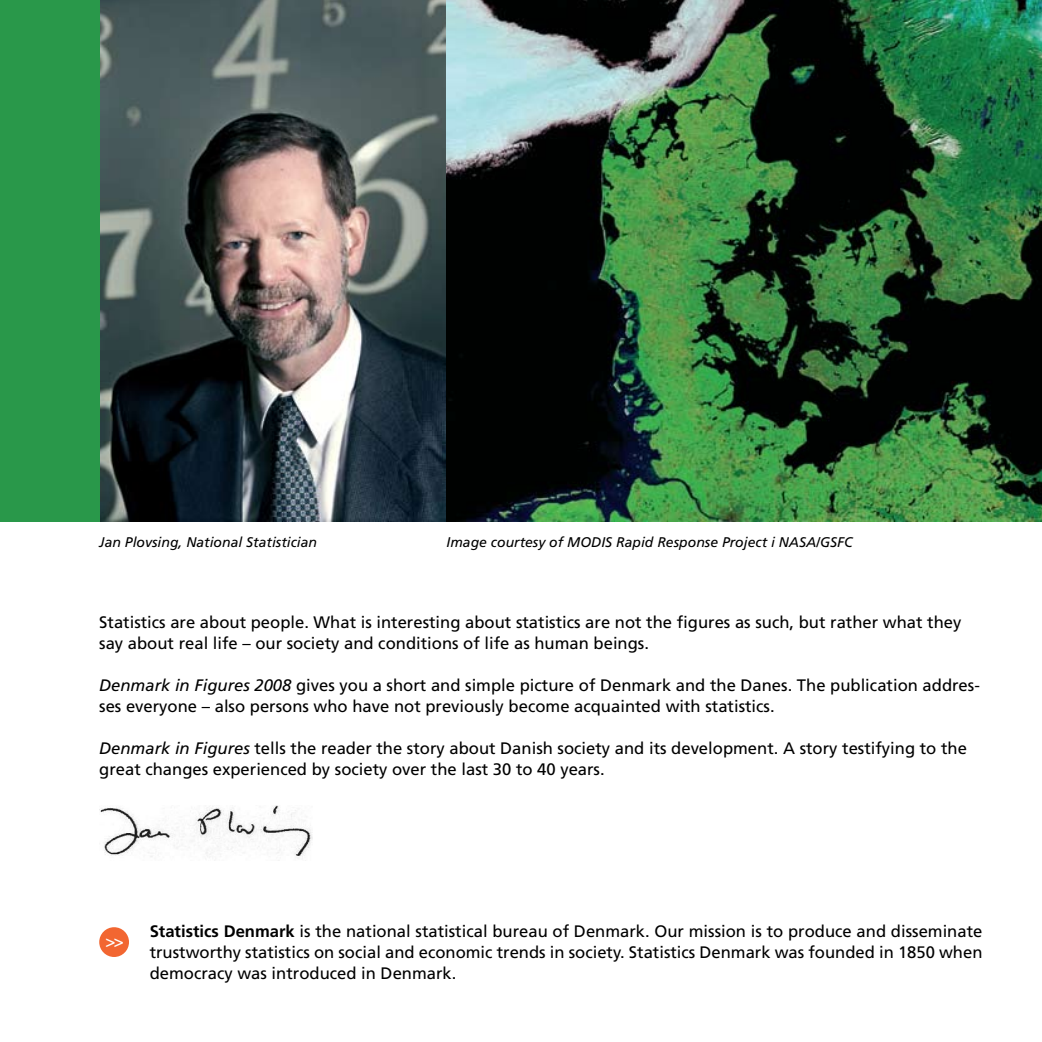
<style>
.page{position:relative;width:1042px;height:1042px;background:#fff}
.page>*{position:absolute;margin:0;border:0;box-sizing:border-box;transform-origin:0 0}
.t1{font:16.62px/21px "Frutiger";color:#000}
.t2{font:16.62px "Frutiger";color:#fff}
.t3{font:italic 14px "Frutiger";color:#000}
.s1{font-style:italic}
.s2{font-weight:700}
</style>
<div class="page">
<img style="left:99px;top:0;width:943px;height:521px">
<div style="left:0;top:0;width:99px;height:521px;background:#29984a"></div>
<img style="left:99px;top:805px;width:214px;height:54px">
<div style="left:100px;top:928px;width:28px;height:28px;background:#f26631;border-radius:50%"></div>
<div style="left:99px;top:927px;width:30px;height:30px;border:2px solid #f26631;border-radius:50%"></div>
<p class="t3" style="left:99px;top:533px;width:219px">Jan Plovsing, National Statistician</p>
<p class="t3" style="left:446px;top:533px;width:408px">Image courtesy of MODIS Rapid Response Project i NASA/GSFC</p>
<p class="t1" style="left:99px;top:612px;width:863px">Statistics are about people. What is interesting about statistics are not the figures as such, but rather what they say about real life – our society and conditions of life as human beings.</p>
<p class="t1" style="left:99px;top:675px;width:882px"><span class="s1">Denmark in Figures 2008</span> gives you a short and simple picture of Denmark and the Danes. The publication addres&shy;ses everyone – also persons who have not previously become acquainted with statistics.</p>
<p class="t1" style="left:99px;top:738px;width:869px"><span class="s1">Denmark in Figures</span> tells the reader the story about Danish society and its development. A story testifying to the great changes experienced by society over the last 30 to 40 years.</p>
<p class="t2" style="left:106px;top:931px;width:20px">&gt;&gt;</p>
<p class="t1" style="left:150px;top:921px;width:834px;text-align:justify"><span class="s2">Statistics Denmark</span> is the national statistical bureau of Denmark. Our mission is to produce and disseminate trustworthy statistics on social and economic trends in society. Statistics Denmark was founded in 1850 when democracy was introduced in Denmark.</p>
</div>
